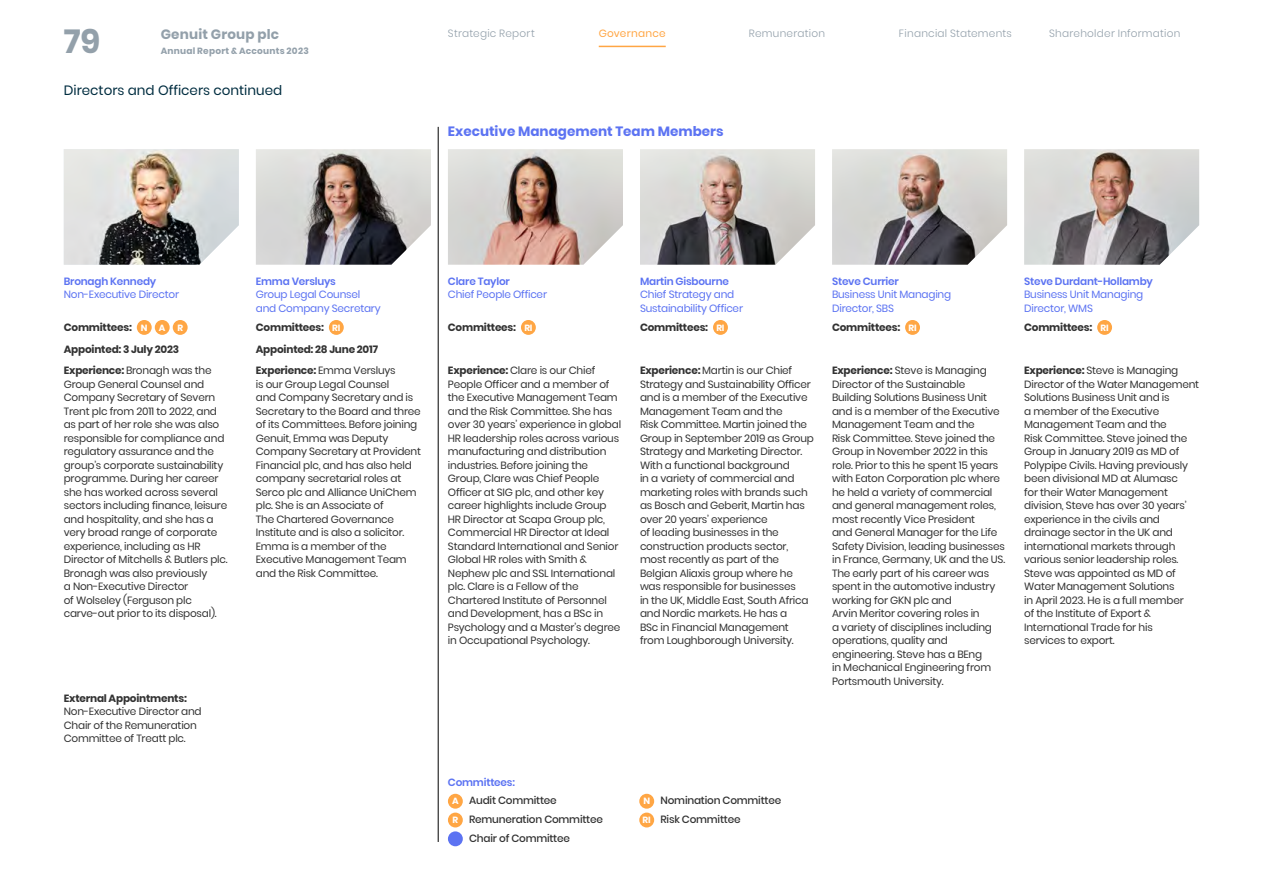
<style>
.page{position:relative;width:1263px;height:893px;background:#fff}
.page>*{position:absolute;margin:0;border:0;box-sizing:border-box;transform-origin:0 0}
.t1{font:700 33px "Poppins";color:#93a0aa}
.t2{font:700 13.5px "Poppins";color:#5c73f2}
.t3{font:13.5px "Poppins";color:#002d40}
.t4{font:700 13.5px "Poppins";letter-spacing:.015em;color:#93a0aa}
.t5{font:10.5px/13.5px "Poppins";letter-spacing:-.02em;color:#333}
.t6{font:10.5px/13.5px "Poppins";letter-spacing:-.02em;color:#5c73f2}
.t7{font:700 10.5px "Poppins";letter-spacing:-.02em;color:#333}
.t8{font:500 10.5px/18.6px "Poppins";letter-spacing:-.02em;color:#333}
.t9{font:600 10.5px "Poppins";letter-spacing:-.02em;color:#5c73f2}
.t10{font:300 10.5px "Poppins";letter-spacing:.025em;color:#93a0aa}
.t11{font:10.5px "Poppins";letter-spacing:.025em;color:#ffa644}
.t12{font:700 9px "Poppins";letter-spacing:.025em;color:#93a0aa}
.t13{font:700 9px "Poppins";color:#fff}
.s1{font-size:9px;color:#fff}
.s2{font-weight:700}
.s3{font-weight:600;color:#5c73f2}
.s4{font-weight:700;font-size:9px;color:#fff}
</style>
<div class="page">
<hr style="left:438px;top:127px;width:1px;height:715px;background:#000">
<img style="left:64px;top:149px;width:175px;height:116px">
<img style="left:256px;top:149px;width:175px;height:116px">
<div style="left:137px;top:320px;width:15px;height:15px;background:#ffa644;border-radius:50%"></div>
<div style="left:155px;top:320px;width:15px;height:15px;background:#ffa644;border-radius:50%"></div>
<div style="left:173px;top:320px;width:15px;height:15px;background:#ffa644;border-radius:50%"></div>
<div style="left:329px;top:320px;width:15px;height:15px;background:#ffa644;border-radius:50%"></div>
<img style="left:448px;top:149px;width:175px;height:116px">
<img style="left:640px;top:149px;width:175px;height:116px">
<img style="left:832px;top:149px;width:175px;height:116px">
<img style="left:1024px;top:149px;width:175px;height:116px">
<div style="left:521px;top:320px;width:15px;height:15px;background:#ffa644;border-radius:50%"></div>
<div style="left:713px;top:320px;width:15px;height:15px;background:#ffa644;border-radius:50%"></div>
<div style="left:905px;top:320px;width:15px;height:15px;background:#ffa644;border-radius:50%"></div>
<div style="left:1097px;top:320px;width:15px;height:15px;background:#ffa644;border-radius:50%"></div>
<div style="left:448px;top:794px;width:15px;height:15px;background:#ffa644;border-radius:50%"></div>
<div style="left:639px;top:794px;width:15px;height:15px;background:#ffa644;border-radius:50%"></div>
<div style="left:448px;top:813px;width:15px;height:14px;background:#ffa644;border-radius:50%"></div>
<div style="left:639px;top:813px;width:15px;height:14px;background:#ffa644;border-radius:50%"></div>
<div style="left:448px;top:831px;width:15px;height:15px;background:#5c73f2;border-radius:50%"></div>
<hr style="left:599px;top:46px;width:67px;height:1px;background:#ffa644">
<h1 class="t1" style="left:64px;top:22px;width:38px">79</h1>
<p class="t4" style="left:161px;top:27px;width:120px">Genuit Group plc</p>
<p class="t12" style="left:161px;top:46px;width:150px">Annual Report &amp; Accounts 2023</p>
<p class="t3" style="left:64px;top:82px;width:220px">Directors and Officers continued</p>
<p class="t10" style="left:448px;top:27px;width:88px">Strategic Report</p>
<p class="t11" style="left:599px;top:27px;width:68px">Governance</p>
<p class="t10" style="left:749px;top:27px;width:78px">Remuneration</p>
<p class="t10" style="left:899px;top:27px;width:114px">Financial Statements</p>
<p class="t10" style="left:1049px;top:27px;width:133px">Shareholder Information</p>
<p class="t2" style="left:448px;top:124px;width:277px">Executive Management Team Members</p>
<p class="t9" style="left:64px;top:275px;width:94px">Bronagh Kennedy</p>
<p class="t6" style="left:64px;top:288px;width:117px">Non-Executive Director</p>
<p class="t9" style="left:256px;top:275px;width:82px">Emma Versluys</p>
<p class="t6" style="left:256px;top:288px;width:126px">Group Legal Counsel and Company Secretary</p>
<p class="t7" style="left:64px;top:321px;width:85px">Committees: <span class="s1">N</span></p>
<p class="t13" style="left:159px;top:322px;width:8px">A</p>
<p class="t13" style="left:177px;top:322px;width:7px">R</p>
<p class="t7" style="left:256px;top:321px;width:86px">Committees: <span class="s1">RI</span></p>
<p class="t7" style="left:64px;top:343px;width:117px">Appointed: 3 July 2023</p>
<p class="t7" style="left:256px;top:343px;width:124px">Appointed: 28 June 2017</p>
<p class="t5" style="left:64px;top:364px;width:165px"><span class="s2">Experience:</span> Bronagh was the<br>Group General Counsel and<br>Company Secretary of Severn<br>Trent plc from 2011 to 2022, and as part of her role she was also responsible for compliance and regulatory assurance and the group’s corporate sustainability programme. During her career she has worked across several sectors including finance, leisure and hospitality, and she has a very broad range of corporate experience, including as HR<br>Director of Mitchells &amp; Butlers plc.<br>Bronagh was also previously<br>a Non-Executive Director<br>of Wolseley (Ferguson plc carve‑out prior to its disposal).</p>
<p class="t5" style="left:256px;top:364px;width:167px"><span class="s2">Experience:</span> Emma Versluys<br>is our Group Legal Counsel<br>and Company Secretary and is<br>Secretary to the Board and three of its Committees. Before joining<br>Genuit, Emma was Deputy<br>Company Secretary at Provident<br>Financial plc, and has also held company secretarial roles at<br>Serco plc and Alliance UniChem plc. She is an Associate of<br>The Chartered Governance<br>Institute and is also a solicitor.<br>Emma is a member of the<br>Executive Management Team and the Risk Committee.</p>
<p class="t7" style="left:64px;top:692px;width:125px">External Appointments:</p>
<p class="t5" style="left:64px;top:705px;width:139px">Non-Executive Director and<br>Chair of the Remuneration<br>Committee of Treatt plc.</p>
<p class="t9" style="left:448px;top:275px;width:63px">Clare Taylor</p>
<p class="t6" style="left:448px;top:288px;width:101px">Chief People Officer</p>
<p class="t9" style="left:640px;top:275px;width:91px">Martin Gisbourne</p>
<p class="t6" style="left:640px;top:288px;width:105px">Chief Strategy and<br>Sustainability Officer</p>
<p class="t9" style="left:832px;top:275px;width:68px">Steve Currier</p>
<p class="t6" style="left:832px;top:288px;width:121px">Business Unit Managing<br>Director, SBS</p>
<p class="t9" style="left:1024px;top:275px;width:130px">Steve Durdant-Hollamby</p>
<p class="t6" style="left:1024px;top:288px;width:121px">Business Unit Managing<br>Director, WMS</p>
<p class="t7" style="left:448px;top:321px;width:86px">Committees: <span class="s1">RI</span></p>
<p class="t7" style="left:640px;top:321px;width:86px">Committees: <span class="s1">RI</span></p>
<p class="t7" style="left:832px;top:321px;width:86px">Committees: <span class="s1">RI</span></p>
<p class="t7" style="left:1024px;top:321px;width:86px">Committees: <span class="s1">RI</span></p>
<p class="t5" style="left:448px;top:364px;width:175px"><span class="s2">Experience:</span> Clare is our Chief<br>People Officer and a member of the Executive Management Team and the Risk Committee. She has over 30 years’ experience in global<br>HR leadership roles across various manufacturing and distribution industries. Before joining the<br>Group, Clare was Chief People<br>Officer at SIG plc, and other key career highlights include Group<br>HR Director at Scapa Group plc,<br>Commercial HR Director at Ideal<br>Standard International and Senior<br>Global HR roles with Smith &amp;<br>Nephew plc and SSL International plc. Clare is a Fellow of the<br>Chartered Institute of Personnel and Development, has a BSc in<br>Psychology and a Master’s degree in Occupational Psychology.</p>
<p class="t5" style="left:640px;top:364px;width:175px"><span class="s2">Experience:</span> Martin is our Chief<br>Strategy and Sustainability Officer and is a member of the Executive<br>Management Team and the<br>Risk Committee. Martin joined the<br>Group in September 2019 as Group<br>Strategy and Marketing Director.<br>With a functional background<br>in a variety of commercial and marketing roles with brands such as Bosch and Geberit, Martin has over 20 years’ experience<br>of leading businesses in the construction products sector, most recently as part of the<br>Belgian Aliaxis group where he was responsible for businesses<br>in the UK, Middle East, South Africa and Nordic markets. He has a<br>BSc in Financial Management from Loughborough University.</p>
<p class="t5" style="left:832px;top:364px;width:175px"><span class="s2">Experience:</span> Steve is Managing<br>Director of the Sustainable<br>Building Solutions Business Unit and is a member of the Executive<br>Management Team and the<br>Risk Committee. Steve joined the<br>Group in November 2022 in this role. Prior to this he spent 15 years with Eaton Corporation plc where he held a variety of commercial and general management roles, most recently Vice President<br>and General Manager for the Life<br>Safety Division, leading businesses in France, Germany, UK and the US.<br>The early part of his career was spent in the automotive industry working for GKN plc and<br>Arvin Meritor covering roles in<br>a variety of disciplines including operations, quality and engineering. Steve has a BEng<br>in Mechanical Engineering from<br>Portsmouth University.</p>
<p class="t5" style="left:1024px;top:364px;width:177px"><span class="s2">Experience:</span> Steve is Managing<br>Director of the Water Management<br>Solutions Business Unit and is<br>a member of the Executive<br>Management Team and the<br>Risk Committee. Steve joined the<br>Group in January 2019 as MD of<br>Polypipe Civils. Having previously been divisional MD at Alumasc<br>for their Water Management division, Steve has over 30 years’ experience in the civils and drainage sector in the UK and international markets through various senior leadership roles.<br>Steve was appointed as MD of<br>Water Management Solutions<br>in April 2023. He is a full member<br>of the Institute of Export &amp;<br>International Trade for his<br>services to export.</p>
<p class="t8" style="left:452px;top:773px;width:106px;text-indent:-4px"><span class="s3">Committees:<br></span><span class="s4">A</span> Audit Committee</p>
<p class="t8" style="left:643px;top:791px;width:139px"><span class="s4">N</span> Nomination Committee</p>
<p class="t8" style="left:452px;top:810px;width:152px"><span class="s4">R</span> Remuneration Committee</p>
<p class="t8" style="left:643px;top:810px;width:99px"><span class="s4">RI</span> Risk Committee</p>
<p class="t8" style="left:469px;top:829px;width:102px">Chair of Committee</p>
</div>
